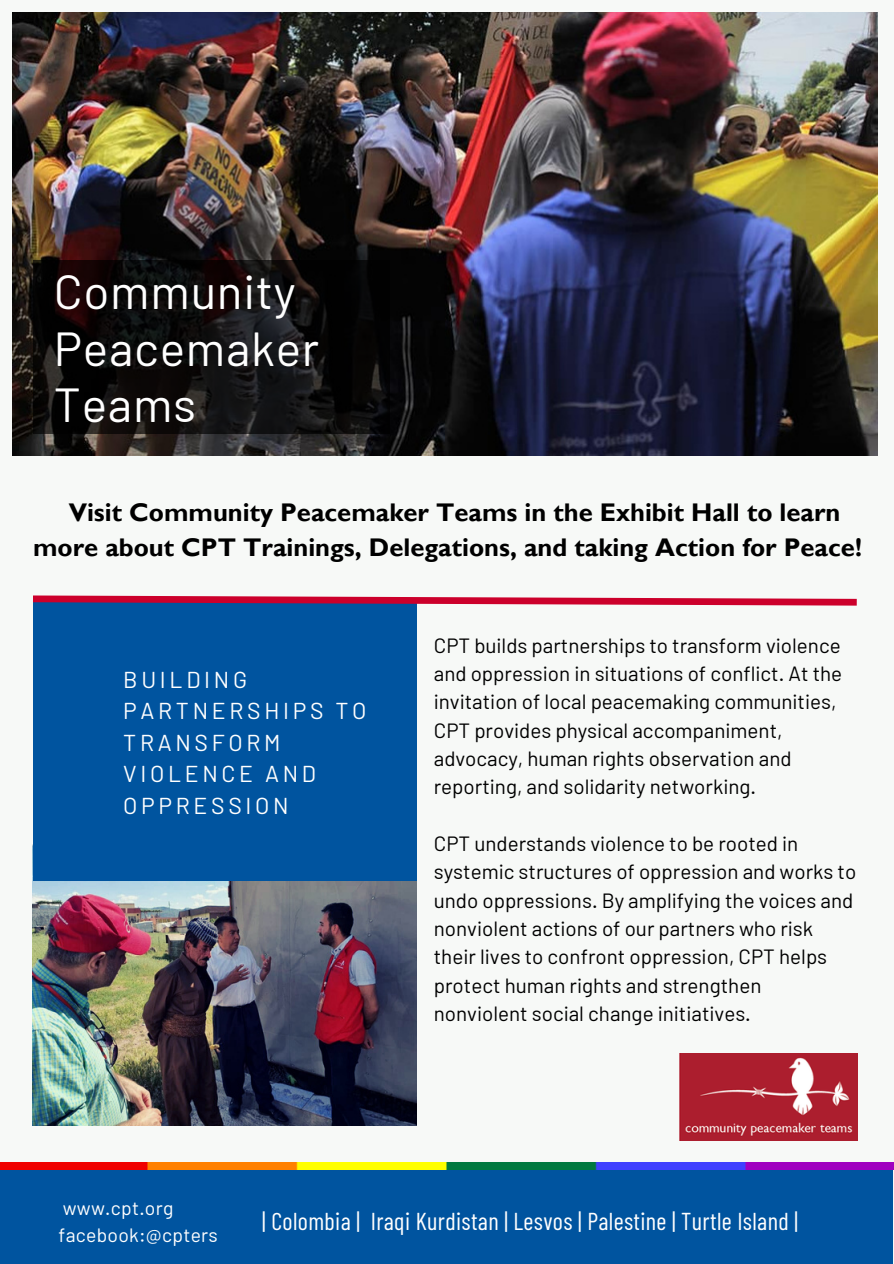
<style>
.page{position:relative;width:894px;height:1264px;background:#fff}
.page>*{position:absolute;margin:0;border:0;box-sizing:border-box;transform-origin:0 0}
.t1{font:47.7px "Barlow";letter-spacing:.015em;color:#fff}
.t2{font:700 25.5px/35px "Gill Sans";color:#000;text-align:center}
.t3{font:24.45px "Barlow Condensed";letter-spacing:.015em;color:#fff}
.t4{font:22.95px/31.7px "Barlow";letter-spacing:.16em;color:#fff}
.t5{font:20.55px/28.3px "Barlow";color:#000}
.t6{font:19.35px "Barlow";letter-spacing:.015em;color:#fff}
</style>
<div class="page">
<div style="left:0;top:0;width:893px;height:1263px;background:#f7f9f7"></div>
<img style="left:33px;top:880px;width:383px;height:245px">
<img style="left:13px;top:13px;width:863px;height:442px">
<svg style="left:33px;top:260px;width:356px;height:173px;background:#0e0c0c"></svg>
<div style="left:33px;top:602px;width:383px;height:278px;background:#00549f"></div>
<svg style="left:33px;top:595px;width:824px;height:14px"></svg>
<img style="left:0;top:1162px;width:893px;height:7px">
<div style="left:0;top:1169px;width:892px;height:94px;background:#00549f"></div>
<img style="left:679px;top:1053px;width:177px;height:87px">
<p class="t1" style="left:54px;top:262px;width:243px">Community</p>
<p class="t1" style="left:54px;top:318px;width:267px">Peacemaker</p>
<p class="t1" style="left:54px;top:374px;width:144px">Teams</p>
<p class="t2" style="left:33px;top:494px;width:830px">Visit Community Peacemaker Teams in the Exhibit Hall to learn more about CPT Trainings, Delegations, and taking Action for Peace!</p>
<p class="t4" style="left:123px;top:662px;width:244px">BUILDING<br>PARTNERSHIPS TO<br>TRANSFORM<br>VIOLENCE AND<br>OPPRESSION</p>
<p class="t5" style="left:433px;top:630px;width:410px">CPT builds partnerships to transform violence and oppression in situations of conflict. At the invitation of local peacemaking communities, CPT provides physical accompaniment, advocacy, human rights observation and reporting, and solidarity networking.</p>
<p class="t5" style="left:433px;top:828px;width:424px">CPT understands violence to be rooted in systemic structures of oppression and works to undo oppressions. By amplifying the voices and nonviolent actions of our partners who risk their lives to confront oppression, CPT helps protect human rights and strengthen nonviolent social change initiatives.</p>
<p class="t6" style="left:63px;top:1195px;width:112px">www.cpt.org</p>
<p class="t6" style="left:59px;top:1222px;width:161px">facebook:@cpters</p>
<p class="t3" style="left:262px;top:1205px;width:537px">| Colombia | Iraqi Kurdistan | Lesvos | Palestine | Turtle Island |</p>
</div>
